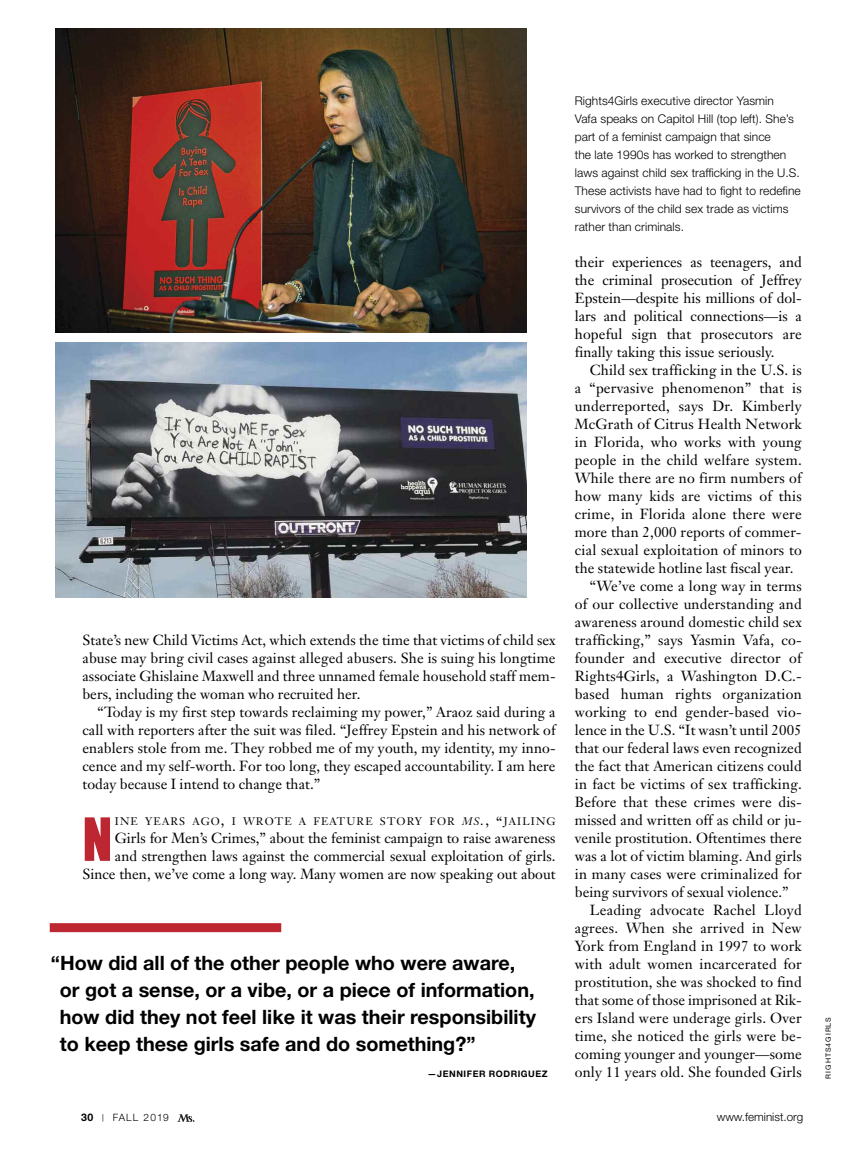
<style>
.page{position:relative;width:864px;height:1161px;background:#fff}
.page>*{position:absolute;margin:0;border:0;box-sizing:border-box;transform-origin:0 0}
.t1{font:55.05px "Impact";color:#bd2731}
.t2{font:700 19.8px/27px "Helvetica Neue LT Std";color:#000}
.t3{font:14.4px/18px "Janson Text";letter-spacing:.01em;color:#000;text-align:justify}
.t4{font:300 12px/18px "Helvetica Neue LT Std";letter-spacing:.005em;color:#000}
.t5{font:300 11.7px "Helvetica Neue LT Std";color:#000}
.t6{font:10.8px "Janson Text";letter-spacing:.105em;color:#000}
.t7{font:300 10.2px "Helvetica Neue LT Std";letter-spacing:.11em;color:#000}
.t8{font:700 9px "Helvetica Neue LT Std";letter-spacing:.06em;color:#000}
.t9{font:7.2px "Helvetica Neue LT Std";letter-spacing:.14em;color:#000}
.s1{font-size:14.4px}
.s2{font-style:italic}
.s3{font-style:italic;font-size:14.4px}
.s4{font-weight:700;font-size:10.5px}
.s5{font-weight:400;font-size:7.5px}
</style>
<div class="page">
<div style="left:50px;top:923px;width:231px;height:9px;background:#bd2731"></div>
<svg style="left:177px;top:1114px;width:17px;height:8px"></svg>
<img style="left:56px;top:342px;width:470px;height:255px">
<img style="left:56px;top:28px;width:470px;height:305px">
<p class="t3" style="left:82px;top:632px;width:475px">State’s new Child Victims Act, which extends the time that victims of child sex abuse may bring civil cases against alleged abusers. She is suing his longtime associate Ghislaine Maxwell and three unnamed female household staff mem&shy;bers, including the woman who recruited her.</p>
<p class="t3" style="left:82px;top:704px;width:475px;text-indent:15px">“Today is my first step towards reclaiming my power,” Araoz said during a call with reporters after the suit was filed. “Jeffrey Epstein and his network of enablers stole from me. They robbed me of my youth, my identity, my inno&shy;cence and my self-worth. For too long, they escaped accountability. I am here today because I intend to change that.”</p>
<h1 class="t1" style="left:82px;top:810px;width:31px">N</h1>
<p class="t6" style="left:115px;top:817px;width:442px">INE YEARS AGO<span class="s1">,</span> I WROTE A FEATURE STORY FOR <span class="s2">MS</span><span class="s3">.</span><span class="s1">, “</span>JAILING</p>
<p class="t3" style="left:82px;top:830px;width:475px;text-align:right">Girls for Men’s Crimes,” about the feminist campaign to raise awareness<br>and strengthen laws against the commercial sexual exploitation of girls.<br>Since then, we’ve come a long way. Many women are now speaking out about</p>
<h2 class="t2" style="left:60px;top:951px;width:478px;text-indent:-9px">“How did all of the other people who were aware, or got a sense, or a vibe, or a piece of information, how did they not feel like it was their responsibility to keep these girls safe and do something?”</h2>
<p class="t8" style="left:428px;top:1071px;width:122px">—JeNNifer rodriguez</p>
<p class="t4" style="left:575px;top:93px;width:227px">Rights4Girls executive director Yasmin<br>Vafa speaks on Capitol Hill (top left). She’s part of a feminist campaign that since<br>the late 1990s has worked to strengthen laws against child sex trafficking in the U.S.<br>These activists have had to fight to redefine survivors of the child sex trade as victims rather than criminals.</p>
<p class="t3" style="left:575px;top:254px;width:228px">their experiences as teenagers, and the criminal prosecution of Jeffrey Epstein—despite his millions of dol&shy;lars and political connections—is a hopeful sign that prosecutors are finally taking this issue seriously.</p>
<p class="t3" style="left:590px;top:362px;width:213px">Child sex trafficking in the U.S. is</p>
<p class="t3" style="left:575px;top:380px;width:228px">a “pervasive phenomenon” that is</p>
<p class="t3" style="left:575px;top:398px;width:228px">underreported, says Dr. Kimberly</p>
<p class="t3" style="left:575px;top:416px;width:228px">McGrath of Citrus Health Network</p>
<p class="t3" style="left:575px;top:434px;width:228px">in Florida, who works with young</p>
<p class="t3" style="left:575px;top:452px;width:228px">people in the child welfare system.</p>
<p class="t3" style="left:575px;top:470px;width:228px">While there are no firm numbers of</p>
<p class="t3" style="left:575px;top:488px;width:228px">how many kids are victims of this</p>
<p class="t3" style="left:575px;top:506px;width:228px">crime, in Florida alone there were</p>
<p class="t3" style="left:575px;top:524px;width:228px">more than 2,000 reports of commer-</p>
<p class="t3" style="left:575px;top:542px;width:228px">cial sexual exploitation of minors to</p>
<p class="t3" style="left:575px;top:560px;width:220px">the statewide hotline last fiscal year.</p>
<p class="t3" style="left:590px;top:578px;width:213px">“We’ve come a long way in terms</p>
<p class="t3" style="left:575px;top:596px;width:228px">of our collective understanding and</p>
<p class="t3" style="left:575px;top:614px;width:228px">awareness around domestic child sex</p>
<p class="t3" style="left:575px;top:632px;width:228px">trafficking,” says Yasmin Vafa, co-</p>
<p class="t3" style="left:575px;top:650px;width:228px">founder and executive director of</p>
<p class="t3" style="left:575px;top:668px;width:228px">Rights4Girls, a Washington D.C.-</p>
<p class="t3" style="left:575px;top:686px;width:228px">based human rights organization</p>
<p class="t3" style="left:575px;top:704px;width:228px">working to end gender-based vio-</p>
<p class="t3" style="left:575px;top:722px;width:228px">lence in the U.S. “It wasn’t until 2005</p>
<p class="t3" style="left:575px;top:740px;width:228px">that our federal laws even recognized</p>
<p class="t3" style="left:575px;top:758px;width:228px">the fact that American citizens could</p>
<p class="t3" style="left:575px;top:776px;width:228px">in fact be victims of sex trafficking.</p>
<p class="t3" style="left:575px;top:794px;width:228px">Before that these crimes were dis-</p>
<p class="t3" style="left:575px;top:812px;width:228px">missed and written off as child or ju-</p>
<p class="t3" style="left:575px;top:830px;width:228px">venile prostitution. Oftentimes there</p>
<p class="t3" style="left:575px;top:848px;width:228px">was a lot of victim blaming. And girls</p>
<p class="t3" style="left:575px;top:866px;width:228px">in many cases were criminalized for</p>
<p class="t3" style="left:575px;top:884px;width:215px">being survivors of sexual violence.”</p>
<p class="t3" style="left:590px;top:902px;width:213px">Leading advocate Rachel Lloyd</p>
<p class="t3" style="left:575px;top:920px;width:228px">agrees. When she arrived in New</p>
<p class="t3" style="left:575px;top:938px;width:228px">York from England in 1997 to work</p>
<p class="t3" style="left:575px;top:956px;width:228px">with adult women incarcerated for</p>
<p class="t3" style="left:575px;top:974px;width:228px">prostitution, she was shocked to find</p>
<p class="t3" style="left:575px;top:992px;width:228px">that some of those imprisoned at Rik-</p>
<p class="t3" style="left:575px;top:1010px;width:228px">ers Island were underage girls. Over</p>
<p class="t3" style="left:575px;top:1028px;width:228px">time, she noticed the girls were be-</p>
<p class="t3" style="left:575px;top:1046px;width:228px">coming younger and younger—some</p>
<p class="t3" style="left:575px;top:1064px;width:228px">only 11 years old. She founded Girls</p>
<p class="t7" style="left:81px;top:1114px;width:89px"><span class="s4">30</span> <span class="s5">|</span> FALL 2019</p>
<p class="t5" style="left:717px;top:1113px;width:88px">www.feminist.org</p>
<p class="t9" style="left:826px;top:1078px;width:63px;rotate:-90deg">RIGHTS4GIRLS</p>
</div>
